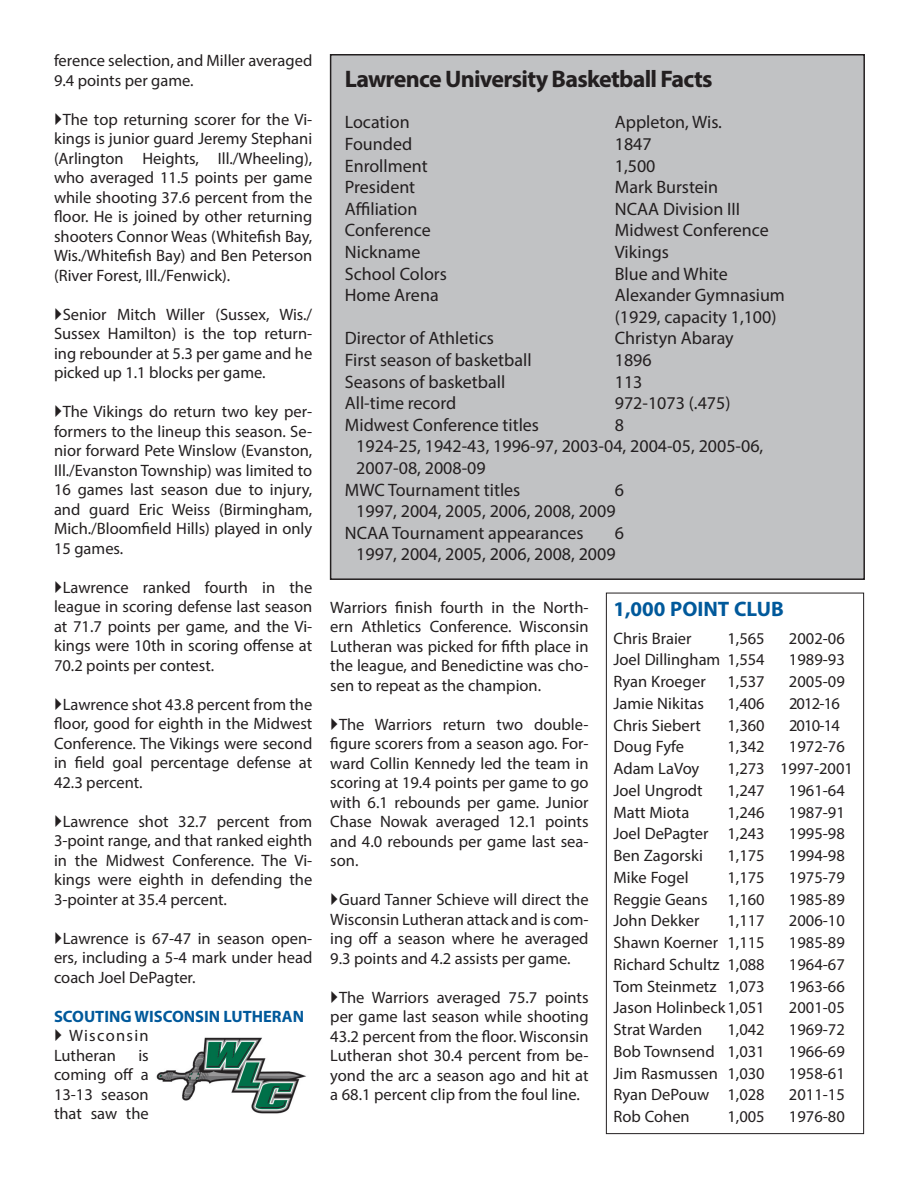
<style>
.page{position:relative;width:918px;height:1188px;background:#fff}
.page>*{position:absolute;margin:0;border:0;box-sizing:border-box;transform-origin:0 0}
.t1{font:700 24px "Myriad Pro";letter-spacing:-.03em;color:#231f20}
.t2{font:700 21px "Myriad Pro";color:#00599b}
.t3{font:18px "Myriad Pro";color:#231f20}
.t4{font:16.5px/19.5px "Myriad Pro";color:#231f20;text-align:justify}
.t5{font:700 16.5px "Myriad Pro";color:#00599b}
.t6{font:16.5px/19.5px "Myriad Pro";letter-spacing:.065em;color:#231f20}
</style>
<div class="page">
<div style="left:331px;top:55px;width:533px;height:524px;background:#c1c2c4"></div>
<div style="left:330px;top:54px;width:535px;height:526px;border:2px solid #231f20"></div>
<div style="left:606px;top:593px;width:258px;height:541px;border:1px solid #231f20"></div>
<img style="left:156px;top:1037px;width:150px;height:77px">
<p class="t4" style="left:54px;top:51px;width:260px">ference selection, and Miller averaged<br>9.4 points per game.</p>
<p class="t4" style="left:54px;top:109px;width:260px;text-indent:9px">The top returning scorer for the Vi&shy;kings is junior guard Jeremy Stephani (Arlington Heights, Ill./Wheeling), who averaged 11.5 points per game while shooting 37.6 percent from the floor. He is joined by other returning shooters Connor Weas (Whitefish Bay, Wis./Whitefish Bay) and Ben Peterson (River Forest, Ill./Fenwick).</p>
<p class="t4" style="left:54px;top:304px;width:260px;text-indent:9px">Senior Mitch Willer (Sussex, Wis./ Sussex Hamilton) is the top return&shy;ing rebounder at 5.3 per game and he picked up 1.1 blocks per game.</p>
<p class="t4" style="left:54px;top:402px;width:260px;text-indent:9px">The Vikings do return two key per&shy;formers to the lineup this season. Se&shy;nior forward Pete Winslow (Evanston, Ill./Evanston Township) was limited to 16 games last season due to injury, and guard Eric Weiss (Birmingham, Mich./Bloomfield Hills) played in only 15 games.</p>
<p class="t4" style="left:54px;top:577px;width:260px;text-indent:9px">Lawrence ranked fourth in the league in scoring defense last season at 71.7 points per game, and the Vi&shy;kings were 10th in scoring offense at 70.2 points per contest.</p>
<p class="t4" style="left:54px;top:694px;width:260px;text-indent:9px">Lawrence shot 43.8 percent from the floor, good for eighth in the Midwest Conference. The Vikings were second in field goal percentage defense at 42.3 percent.</p>
<p class="t4" style="left:54px;top:811px;width:260px;text-indent:9px">Lawrence shot 32.7 percent from 3-point range, and that ranked eighth in the Midwest Conference. The Vi&shy;kings were eighth in defending the 3-pointer at 35.4 percent.</p>
<p class="t4" style="left:54px;top:928px;width:260px;text-indent:9px">Lawrence is 67-47 in season open&shy;ers, including a 5-4 mark under head coach Joel DePagter.</p>
<p class="t5" style="left:54px;top:1006px;width:252px">SCOUTING WISCONSIN LUTHERAN</p>
<p class="t6" style="left:54px;top:1026px;width:96px;text-indent:15px">Wisconsin<br>Lutheran</p>
<p class="t4" style="left:54px;top:1045px;width:96px;text-indent:84px">is coming off a 13-13 season that saw the</p>
<p class="t1" style="left:345px;top:63px;width:369px">Lawrence University Basketball Facts</p>
<p class="t3" style="left:345px;top:111px;width:66px">Location</p>
<p class="t3" style="left:615px;top:111px;width:109px">Appleton, Wis.</p>
<p class="t3" style="left:345px;top:133px;width:69px">Founded</p>
<p class="t3" style="left:615px;top:133px;width:38px">1847</p>
<p class="t3" style="left:345px;top:154px;width:84px">Enrollment</p>
<p class="t3" style="left:615px;top:154px;width:42px">1,500</p>
<p class="t3" style="left:345px;top:176px;width:72px">President</p>
<p class="t3" style="left:615px;top:176px;width:105px">Mark Burstein</p>
<p class="t3" style="left:345px;top:198px;width:74px">Affiliation</p>
<p class="t3" style="left:615px;top:198px;width:127px">NCAA Division III</p>
<p class="t3" style="left:345px;top:219px;width:87px">Conference</p>
<p class="t3" style="left:615px;top:219px;width:155px">Midwest Conference</p>
<p class="t3" style="left:345px;top:241px;width:77px">Nickname</p>
<p class="t3" style="left:615px;top:241px;width:56px">Vikings</p>
<p class="t3" style="left:345px;top:262px;width:104px">School Colors</p>
<p class="t3" style="left:615px;top:262px;width:114px">Blue and White</p>
<p class="t3" style="left:345px;top:284px;width:95px">Home Arena</p>
<p class="t3" style="left:615px;top:284px;width:172px">Alexander Gymnasium</p>
<p class="t3" style="left:615px;top:306px;width:163px">(1929, capacity 1,100)</p>
<p class="t3" style="left:345px;top:327px;width:151px">Director of Athletics</p>
<p class="t3" style="left:615px;top:327px;width:120px">Christyn Abaray</p>
<p class="t3" style="left:345px;top:349px;width:188px">First season of basketball</p>
<p class="t3" style="left:615px;top:349px;width:38px">1896</p>
<p class="t3" style="left:345px;top:370px;width:162px">Seasons of basketball</p>
<p class="t3" style="left:615px;top:370px;width:29px">113</p>
<p class="t3" style="left:345px;top:392px;width:113px">All-time record</p>
<p class="t3" style="left:615px;top:392px;width:117px">972-1073 (.475)</p>
<p class="t3" style="left:345px;top:414px;width:196px">Midwest Conference titles</p>
<p class="t3" style="left:615px;top:414px;width:11px">8</p>
<p class="t3" style="left:356px;top:435px;width:409px">1924-25, 1942-43, 1996-97, 2003-04, 2004-05, 2005-06,</p>
<p class="t3" style="left:356px;top:457px;width:131px">2007-08, 2008-09</p>
<p class="t3" style="left:345px;top:478px;width:177px">MWC Tournament titles</p>
<p class="t3" style="left:615px;top:478px;width:11px">6</p>
<p class="t3" style="left:356px;top:500px;width:261px">1997, 2004, 2005, 2006, 2008, 2009</p>
<p class="t3" style="left:345px;top:522px;width:240px">NCAA Tournament appearances</p>
<p class="t3" style="left:615px;top:522px;width:11px">6</p>
<p class="t3" style="left:356px;top:543px;width:261px">1997, 2004, 2005, 2006, 2008, 2009</p>
<p class="t2" style="left:614px;top:595px;width:172px">1,000 POINT CLUB</p>
<p class="t4" style="left:614px;top:628px;width:80px">Chris Braier</p>
<p class="t4" style="left:727px;top:628px;width:39px">1,565</p>
<p class="t4" style="left:789px;top:628px;width:57px">2002-06</p>
<p class="t4" style="left:614px;top:650px;width:153px">Joel Dillingham 1,554</p>
<p class="t4" style="left:789px;top:650px;width:57px">1989-93</p>
<p class="t4" style="left:614px;top:672px;width:94px">Ryan Kroeger</p>
<p class="t4" style="left:727px;top:672px;width:39px">1,537</p>
<p class="t4" style="left:789px;top:672px;width:57px">2005-09</p>
<p class="t4" style="left:614px;top:693px;width:92px">Jamie Nikitas</p>
<p class="t4" style="left:727px;top:693px;width:39px">1,406</p>
<p class="t4" style="left:789px;top:693px;width:52px">2012-16</p>
<p class="t4" style="left:614px;top:715px;width:89px">Chris Siebert</p>
<p class="t4" style="left:727px;top:715px;width:39px">1,360</p>
<p class="t4" style="left:789px;top:715px;width:52px">2010-14</p>
<p class="t4" style="left:614px;top:737px;width:72px">Doug Fyfe</p>
<p class="t4" style="left:727px;top:737px;width:39px">1,342</p>
<p class="t4" style="left:789px;top:737px;width:57px">1972-76</p>
<p class="t4" style="left:614px;top:759px;width:87px">Adam LaVoy</p>
<p class="t4" style="left:727px;top:759px;width:127px">1,273 1997-2001</p>
<p class="t4" style="left:614px;top:780px;width:91px">Joel Ungrodt</p>
<p class="t4" style="left:727px;top:780px;width:39px">1,247</p>
<p class="t4" style="left:789px;top:780px;width:57px">1961-64</p>
<p class="t4" style="left:614px;top:802px;width:77px">Matt Miota</p>
<p class="t4" style="left:727px;top:802px;width:39px">1,246</p>
<p class="t4" style="left:789px;top:802px;width:57px">1987-91</p>
<p class="t4" style="left:614px;top:824px;width:153px">Joel DePagter 1,243</p>
<p class="t4" style="left:789px;top:824px;width:57px">1995-98</p>
<p class="t4" style="left:614px;top:846px;width:91px">Ben Zagorski</p>
<p class="t4" style="left:727px;top:846px;width:39px">1,175</p>
<p class="t4" style="left:789px;top:846px;width:57px">1994-98</p>
<p class="t4" style="left:614px;top:867px;width:77px">Mike Fogel</p>
<p class="t4" style="left:727px;top:867px;width:39px">1,175</p>
<p class="t4" style="left:789px;top:867px;width:57px">1975-79</p>
<p class="t4" style="left:614px;top:889px;width:153px">Reggie Geans 1,160</p>
<p class="t4" style="left:789px;top:889px;width:57px">1985-89</p>
<p class="t4" style="left:614px;top:911px;width:88px">John Dekker</p>
<p class="t4" style="left:727px;top:911px;width:39px">1,117</p>
<p class="t4" style="left:789px;top:911px;width:57px">2006-10</p>
<p class="t4" style="left:614px;top:933px;width:153px">Shawn Koerner 1,115</p>
<p class="t4" style="left:789px;top:933px;width:57px">1985-89</p>
<p class="t4" style="left:614px;top:954px;width:153px">Richard Schultz 1,088</p>
<p class="t4" style="left:789px;top:954px;width:57px">1964-67</p>
<p class="t4" style="left:614px;top:976px;width:153px">Tom Steinmetz 1,073</p>
<p class="t4" style="left:789px;top:976px;width:57px">1963-66</p>
<p class="t4" style="left:614px;top:998px;width:153px">Jason Holinbeck1,051</p>
<p class="t4" style="left:789px;top:998px;width:57px">2001-05</p>
<p class="t4" style="left:614px;top:1020px;width:90px">Strat Warden</p>
<p class="t4" style="left:727px;top:1020px;width:39px">1,042</p>
<p class="t4" style="left:789px;top:1020px;width:57px">1969-72</p>
<p class="t4" style="left:614px;top:1041px;width:153px">Bob Townsend 1,031</p>
<p class="t4" style="left:789px;top:1041px;width:57px">1966-69</p>
<p class="t4" style="left:614px;top:1063px;width:153px">Jim Rasmussen 1,030</p>
<p class="t4" style="left:789px;top:1063px;width:57px">1958-61</p>
<p class="t4" style="left:614px;top:1085px;width:153px">Ryan DePouw 1,028</p>
<p class="t4" style="left:789px;top:1085px;width:57px">2011-15</p>
<p class="t4" style="left:614px;top:1107px;width:78px">Rob Cohen</p>
<p class="t4" style="left:727px;top:1107px;width:39px">1,005</p>
<p class="t4" style="left:789px;top:1107px;width:57px">1976-80</p>
<p class="t4" style="left:330px;top:597px;width:260px">Warriors finish fourth in the North&shy;ern Athletics Conference. Wisconsin Lutheran was picked for fifth place in the league, and Benedictine was cho&shy;sen to repeat as the champion.</p>
<p class="t4" style="left:330px;top:714px;width:260px;text-indent:9px">The Warriors return two double&shy;figure scorers from a season ago. For&shy;ward Collin Kennedy led the team in scoring at 19.4 points per game to go with 6.1 rebounds per game. Junior Chase Nowak averaged 12.1 points and 4.0 rebounds per game last sea&shy;son.</p>
<p class="t4" style="left:330px;top:890px;width:260px;text-indent:9px">Guard Tanner Schieve will direct the Wisconsin Lutheran attack and is com&shy;ing off a season where he averaged 9.3 points and 4.2 assists per game.</p>
<p class="t4" style="left:330px;top:987px;width:260px;text-align:center">The Warriors averaged 75.7 points per game last season while shooting 43.2 percent from the floor. Wisconsin Lutheran shot 30.4 percent from be&shy;yond the arc a season ago and hit at a 68.1 percent clip from the foul line.</p>
</div>
